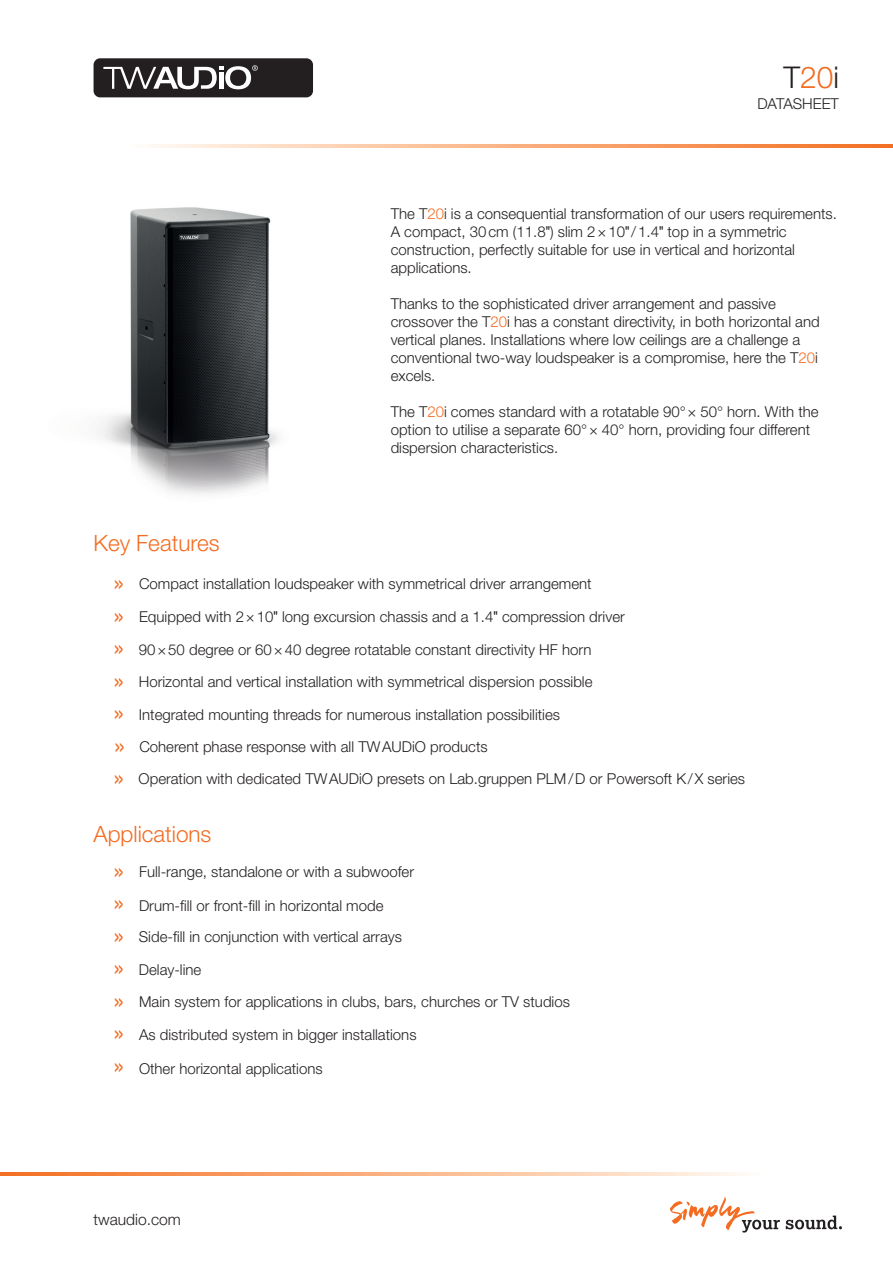
<style>
.page{position:relative;width:893px;height:1263px;background:#fff}
.page>*{position:absolute;margin:0;border:0;box-sizing:border-box;transform-origin:0 0}
.t1{font:300 30px "Helvetica Neue LT Std";color:#231f20}
.t2{font:300 22.5px "Helvetica Neue LT Std";color:#f36c21}
.t3{font:300 15.6px "Helvetica Neue LT Std";color:#231f20}
.t4{font:300 15px/18px "Helvetica Neue LT Std";color:#231f20}
.s1{color:#f36c21}
.s2{font-family:"Arial Narrow";font-weight:400}
.s3{font-family:"Lexia";font-weight:700;font-size:19.35px;color:#f36c21}
</style>
<div class="page">
<div style="left:94px;top:58px;width:219px;height:39px;background:#231f20;border-radius:7px"></div>
<svg style="left:103px;top:65px;width:155px;height:24px"></svg>
<svg style="left:670px;top:1197px;width:172px;height:35px"></svg>
<svg style="left:0;top:1172px;width:742px;height:3px;background:#f9b183"></svg>
<svg style="left:152px;top:144px;width:741px;height:3px;background:#f9b183"></svg>
<img style="left:95px;top:207px;width:183px;height:288px">
<h1 class="t1" style="left:783px;top:59px;width:57px">T<span class="s1">20</span>i</h1>
<p class="t4" style="left:757px;top:94px;width:83px">DATASHEET</p>
<p class="t4" style="left:391px;top:204px;width:448px">The T<span class="s1">20</span>i is a consequential transformation of our users requirements.<br>A compact, 30 cm (11.8<span class="s2">″</span>) slim 2 × 10<span class="s2">″</span> / 1.4<span class="s2">″</span> top in a symmetric construction, perfectly suitable for use in vertical and horizontal applications.</p>
<p class="t4" style="left:391px;top:294px;width:431px">Thanks to the sophisticated driver arrangement and passive crossover the T<span class="s1">20</span>i has a constant directivity, in both horizontal and vertical planes. Installations where low ceilings are a challenge a conventional two-way loudspeaker is a compromise, here the T<span class="s1">20</span>i excels.</p>
<p class="t4" style="left:391px;top:402px;width:429px">The T<span class="s1">20</span>i comes standard with a rotatable 90° × 50° horn. With the option to utilise a separate 60° × 40° horn, providing four different dispersion characteristics.</p>
<h2 class="t2" style="left:94px;top:529px;width:128px">Key Features</h2>
<p class="t4" style="left:115px;top:574px;width:478px"><span class="s3">&gt;&gt;</span> Compact installation loudspeaker with symmetrical driver arrangement</p>
<p class="t4" style="left:115px;top:600px;width:511px;line-height:32.4px"><span class="s3">&gt;&gt;</span> Equipped with 2 × 10<span class="s2">″</span> long excursion chassis and a 1.4<span class="s2">″</span> compression driver <span class="s3">&gt;&gt;</span> 90 × 50 degree or 60 × 40 degree rotatable constant directivity HF horn</p>
<p class="t4" style="left:115px;top:672px;width:479px"><span class="s3">&gt;&gt;</span> Horizontal and vertical installation with symmetrical dispersion possible</p>
<p class="t4" style="left:115px;top:698px;width:447px;line-height:32.1px"><span class="s3">&gt;&gt;</span> Integrated mounting threads for numerous installation possibilities <span class="s3">&gt;&gt;</span> Coherent phase response with all TW AUDiO products</p>
<p class="t4" style="left:115px;top:770px;width:632px"><span class="s3">&gt;&gt;</span> Operation with dedicated TW AUDiO presets on Lab.gruppen PLM / D or Powersoft K / X series</p>
<h2 class="t2" style="left:94px;top:821px;width:119px">Applications</h2>
<p class="t4" style="left:115px;top:862px;width:301px"><span class="s3">&gt;&gt;</span> Full-range, standalone or with a subwoofer</p>
<p class="t4" style="left:115px;top:889px;width:457px;line-height:32.1px"><span class="s3">&gt;&gt;</span> Drum-fill or front-fill in horizontal mode<br><span class="s3">&gt;&gt;</span> Side-fill in conjunction with vertical arrays<br><span class="s3">&gt;&gt;</span> Delay-line<br><span class="s3">&gt;&gt;</span> Main system for applications in clubs, bars, churches or TV studios</p>
<p class="t4" style="left:115px;top:1026px;width:303px"><span class="s3">&gt;&gt;</span> As distributed system in bigger installations</p>
<p class="t4" style="left:115px;top:1059px;width:209px"><span class="s3">&gt;&gt;</span> Other horizontal applications</p>
<p class="t3" style="left:94px;top:1210px;width:89px">twaudio.com</p>
</div>
